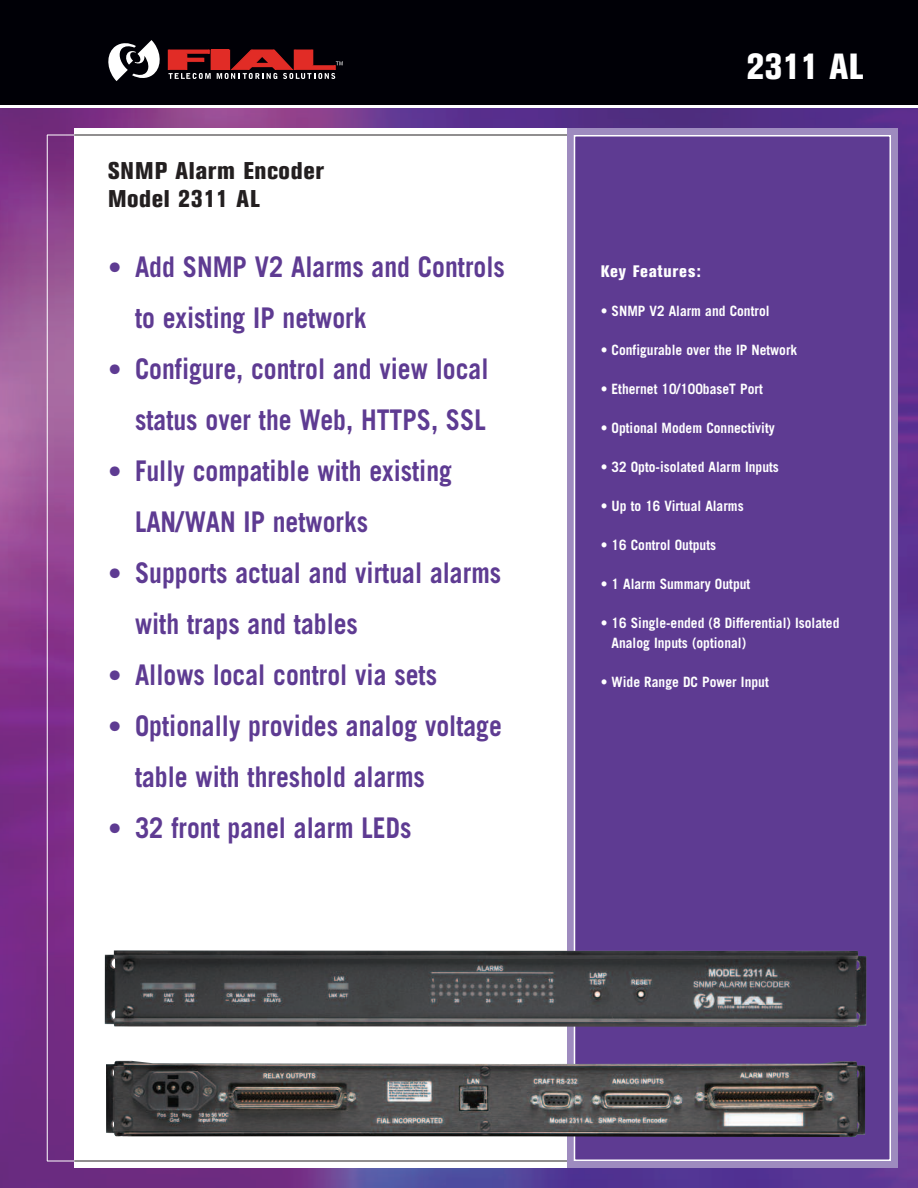
<style>
.page{position:relative;width:918px;height:1188px;background:#fff}
.page>*{position:absolute;margin:0;border:0;box-sizing:border-box;transform-origin:0 0}
.t1{font:800 condensed 36px "Akzidenz Grotesk BE";letter-spacing:.005em;color:#fff}
.t2{font:700 28.5px/51px "Trade Gothic";color:#5e3b92;scale:.9 1}
.t3{font:800 condensed 24px/28.5px "Akzidenz Grotesk BE";letter-spacing:.025em;color:#231f20}
.t4{font:800 condensed 16.5px "Akzidenz Grotesk BE";letter-spacing:.05em;color:#fff}
.t5{font:700 14.25px/19.5px "Trade Gothic";color:#fff;scale:.95 1}
.s1{font-size:27px}
</style>
<div class="page">
<div style="left:0;top:0;width:918px;height:105px;background:#000006"></div>
<div style="left:211px;top:50px;width:18px;height:20px;background:#e12c26"></div>
<svg style="left:108px;top:40px;width:52px;height:41px"></svg>
<svg style="left:168px;top:50px;width:43px;height:29px"></svg>
<svg style="left:217px;top:50px;width:126px;height:29px"></svg>
<img style="left:0;top:108px;width:918px;height:1080px">
<div style="left:74px;top:128px;width:824px;height:1040px;background:#fff"></div>
<div style="left:567px;top:128px;width:331px;height:1040px;background:#9e8bbf"></div>
<div style="left:574px;top:136px;width:316px;height:1024px;background:#5e3b92"></div>
<div style="left:574px;top:135px;width:317px;height:1026px;border:2px solid #fff"></div>
<img style="left:106px;top:1061px;width:759px;height:76px">
<img style="left:105px;top:950px;width:761px;height:77px">
<svg style="left:48px;top:135px;width:26px;height:1px"></svg>
<hr style="left:74px;top:135px;width:493px;height:1px;background:#231f20">
<svg style="left:47px;top:1161px;width:27px;height:1px"></svg>
<hr style="left:74px;top:1161px;width:493px;height:1px;background:#231f20">
<hr style="left:47px;top:135px;width:1px;height:1026px;background:#fff">
<p class="t3" style="left:108px;top:159px;width:217px">SNMP Alarm Encoder<br>Model 2311 AL</p>
<p class="t2" style="left:135px;top:244px;width:412px;text-indent:-27px"><span class="s1">•</span> Add SNMP V2 Alarms and Controls to existing IP network</p>
<p class="t2" style="left:108px;top:346px;width:424px;text-align:right"><span class="s1">•</span> Configure, control and view local status over the Web, HTTPS, SSL</p>
<p class="t2" style="left:135px;top:448px;width:354px;text-indent:-27px"><span class="s1">•</span> Fully compatible with existing<br>LAN/WAN IP networks</p>
<p class="t2" style="left:135px;top:550px;width:408px;text-indent:-27px"><span class="s1">•</span> Supports actual and virtual alarms with traps and tables</p>
<p class="t2" style="left:108px;top:652px;width:367px"><span class="s1">•</span> Allows local control via sets</p>
<p class="t2" style="left:135px;top:703px;width:409px;text-indent:-27px"><span class="s1">•</span> Optionally provides analog voltage table with threshold alarms</p>
<p class="t2" style="left:108px;top:805px;width:339px"><span class="s1">•</span> 32 front panel alarm LEDs</p>
<p class="t1" style="left:746px;top:54px;width:119px">2311 AL</p>
<p class="t4" style="left:601px;top:265px;width:102px">Key Features:</p>
<p class="t5" style="left:601px;top:303px;width:179px">• SNMP V2 Alarm and Control</p>
<p class="t5" style="left:601px;top:342px;width:208px">• Configurable over the IP Network</p>
<p class="t5" style="left:601px;top:381px;width:172px">• Ethernet 10/100baseT Port</p>
<p class="t5" style="left:601px;top:420px;width:185px">• Optional Modem Connectivity</p>
<p class="t5" style="left:601px;top:459px;width:189px">• 32 Opto-isolated Alarm Inputs</p>
<p class="t5" style="left:601px;top:498px;width:152px">• Up to 16 Virtual Alarms</p>
<p class="t5" style="left:601px;top:537px;width:123px">• 16 Control Outputs</p>
<p class="t5" style="left:601px;top:576px;width:159px">• 1 Alarm Summary Output</p>
<p class="t5" style="left:612px;top:615px;width:241px;text-indent:-11px">• 16 Single-ended (8 Differential) Isolated<br>Analog Inputs (optional)</p>
<p class="t5" style="left:601px;top:673px;width:178px">• Wide Range DC Power Input</p>
</div>
